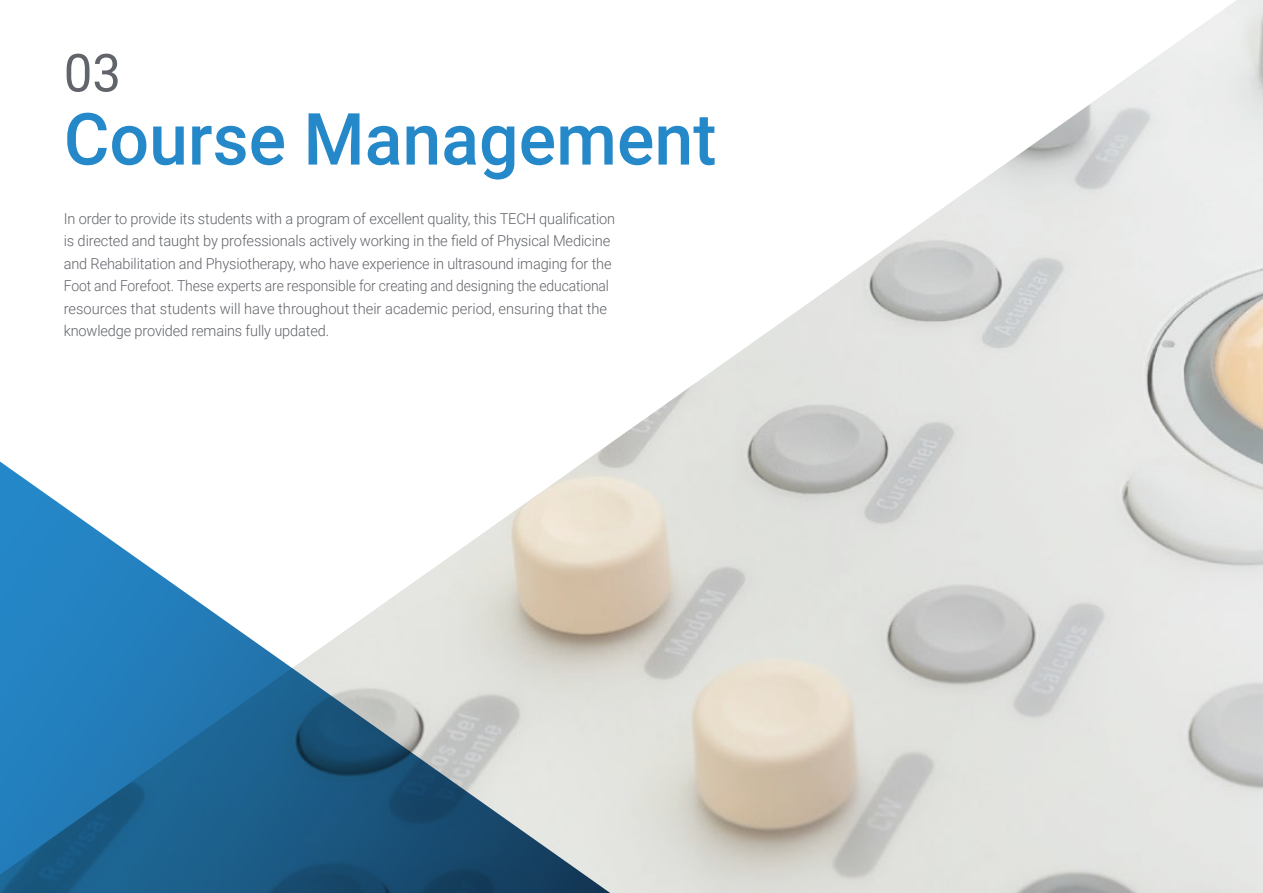
<style>
.page{position:relative;width:1263px;height:893px;background:#fff}
.page>*{position:absolute;margin:0;border:0;box-sizing:border-box;transform-origin:0 0}
.t1{font:500 72px "Roboto";color:#2488c9}
.t2{font:52.5px "Roboto";color:#61646a}
.t3{font:300 15px/22.5px "Roboto";letter-spacing:-.01em;color:#61646a}
</style>
<div class="page">
<img style="left:607px;top:0;width:656px;height:893px">
<svg style="left:0;top:446px;width:640px;height:447px"></svg>
<h2 class="t2" style="left:64px;top:36px;width:59px">03</h2>
<h1 class="t1" style="left:64px;top:89px;width:654px">Course Management</h1>
<p class="t3" style="left:64px;top:207px;width:553px">In order to provide its students with a program of excellent quality, this TECH qualification is directed and taught by professionals actively working in the field of Physical Medicine and Rehabilitation and Physiotherapy, who have experience in ultrasound imaging for the Foot and Forefoot. These experts are responsible for creating and designing the educational resources that students will have throughout their academic period, ensuring that the knowledge provided remains fully updated.</p>
</div>
